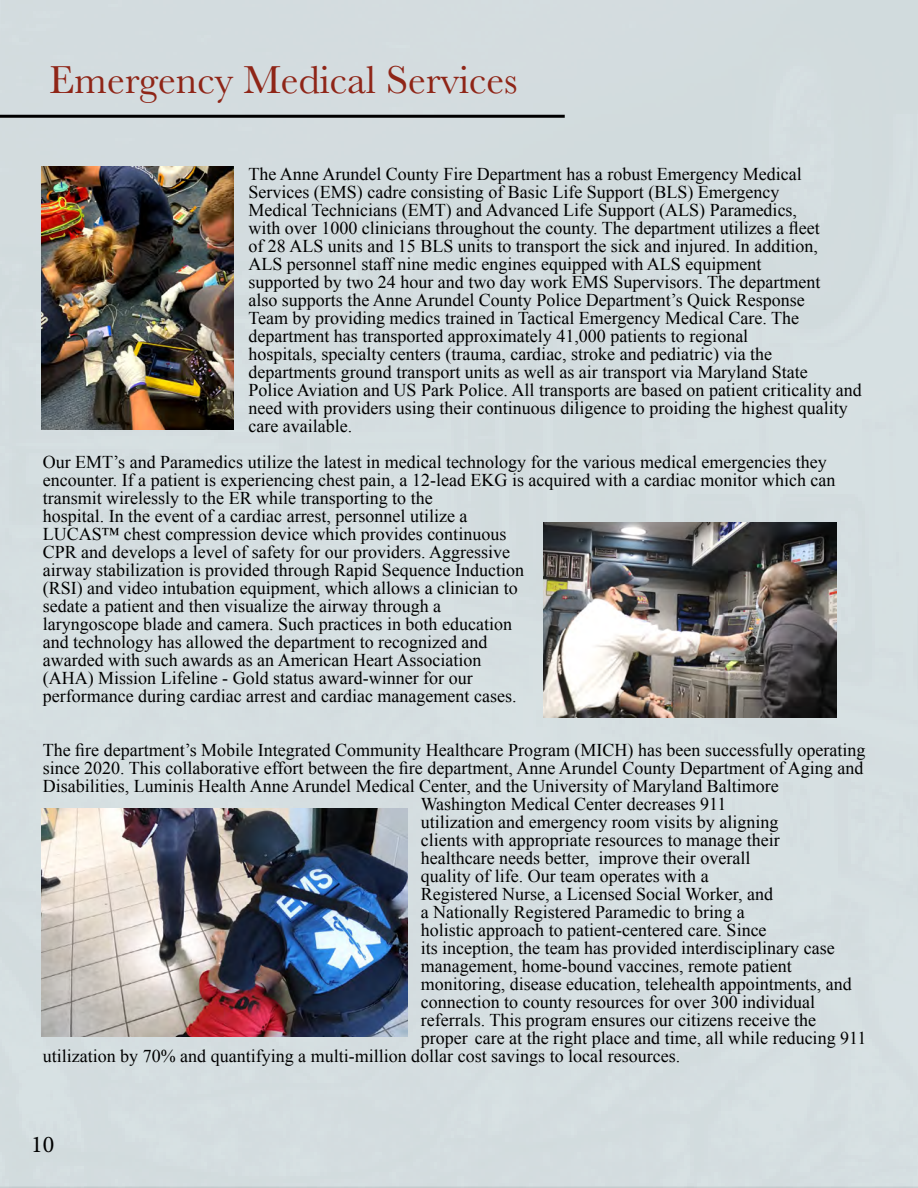
<style>
.page{position:relative;width:918px;height:1188px;background:#d4dde0}
.page>*{position:absolute;margin:0;border:0;box-sizing:border-box;transform-origin:0 0}
.t1{font:40.5px "Baskerville";color:#8f2517}
.t2{font:24px "Minion Pro";color:#000}
.t3{font:18px/18px "Times New Roman";color:#000}
</style>
<div class="page">
<svg style="left:0;top:115px;width:565px;height:3px"></svg>
<img style="left:41px;top:166px;width:192px;height:264px">
<img style="left:544px;top:523px;width:292px;height:195px">
<img style="left:41px;top:808px;width:366px;height:228px">
<h1 class="t1" style="left:49px;top:54px;width:470px">Emergency Medical Services</h1>
<p class="t3" style="left:248px;top:165px;width:615px">The Anne Arundel County Fire Department has a robust Emergency Medical Services (EMS) cadre consisting of Basic Life Support (BLS) Emergency<br>Medical Technicians (EMT) and Advanced Life Support (ALS) Paramedics,<br>with over 1000 clinicians throughout the county. The department utilizes a fleet<br>of 28 ALS units and 15 BLS units to transport the sick and injured. In addition,<br>ALS personnel staff nine medic engines equipped with ALS equipment<br>supported by two 24 hour and two day work EMS Supervisors. The department<br>also supports the Anne Arundel County Police Department’s Quick Response<br>Team by providing medics trained in Tactical Emergency Medical Care. The department has transported approximately 41,000 patients to regional<br>hospitals, specialty centers (trauma, cardiac, stroke and pediatric) via the departments ground transport units as well as air transport via Maryland State<br>Police Aviation and US Park Police. All transports are based on patient criticality and need with providers using their continuous diligence to proiding the highest quality care available.</p>
<p class="t3" style="left:43px;top:453px;width:794px">Our EMT’s and Paramedics utilize the latest in medical technology for the various medical emergencies they encounter. If a patient is experiencing chest pain, a 12-lead EKG is acquired with a cardiac monitor which can transmit wirelessly to the ER while transporting to the<br>hospital. In the event of a cardiac arrest, personnel utilize a<br>LUCAS™ chest compression device which provides continuous<br>CPR and develops a level of safety for our providers. Aggressive<br>airway stabilization is provided through Rapid Sequence Induction<br>(RSI) and video intubation equipment, which allows a clinician to<br>sedate a patient and then visualize the airway through a<br>laryngoscope blade and camera. Such practices in both education<br>and technology has allowed the department to recognized and<br>awarded with such awards as an American Heart Association<br>(AHA) Mission Lifeline - Gold status award-winner for our<br>performance during cardiac arrest and cardiac management cases.</p>
<p class="t3" style="left:43px;top:741px;width:824px">The fire department’s Mobile Integrated Community Healthcare Program (MICH) has been successfully operating</p>
<p class="t3" style="left:43px;top:759px;width:822px">since 2020. This collaborative effort between the fire department, Anne Arundel County Department of Aging and</p>
<p class="t3" style="left:43px;top:777px;width:738px">Disabilities, Luminis Health Anne Arundel Medical Center, and the University of Maryland Baltimore</p>
<p class="t3" style="left:421px;top:795px;width:307px">Washington Medical Center decreases 911</p>
<p class="t3" style="left:421px;top:813px;width:359px">utilization and emergency room visits by aligning</p>
<p class="t3" style="left:421px;top:831px;width:360px">clients with appropriate resources to manage their</p>
<p class="t3" style="left:421px;top:849px;width:331px">healthcare needs better, improve their overall</p>
<p class="t3" style="left:421px;top:867px;width:289px">quality of life. Our team operates with a</p>
<p class="t3" style="left:421px;top:885px;width:354px">Registered Nurse, a Licensed Social Worker, and</p>
<p class="t3" style="left:421px;top:903px;width:325px">a Nationally Registered Paramedic to bring a</p>
<p class="t3" style="left:421px;top:921px;width:347px">holistic approach to patient-centered care. Since</p>
<p class="t3" style="left:421px;top:939px;width:415px">its inception, the team has provided interdisciplinary case</p>
<p class="t3" style="left:421px;top:957px;width:372px">management, home-bound vaccines, remote patient</p>
<p class="t3" style="left:421px;top:975px;width:432px">monitoring, disease education, telehealth appointments, and</p>
<p class="t3" style="left:421px;top:993px;width:396px">connection to county resources for over 300 individual</p>
<p class="t3" style="left:421px;top:1011px;width:397px">referrals. This program ensures our citizens receive the</p>
<p class="t3" style="left:421px;top:1029px;width:447px">proper care at the right place and time, all while reducing 911</p>
<p class="t3" style="left:43px;top:1047px;width:639px">utilization by 70% and quantifying a multi-million dollar cost savings to local resources.</p>
<h2 class="t2" style="left:31px;top:1128px;width:25px">10</h2>
</div>
